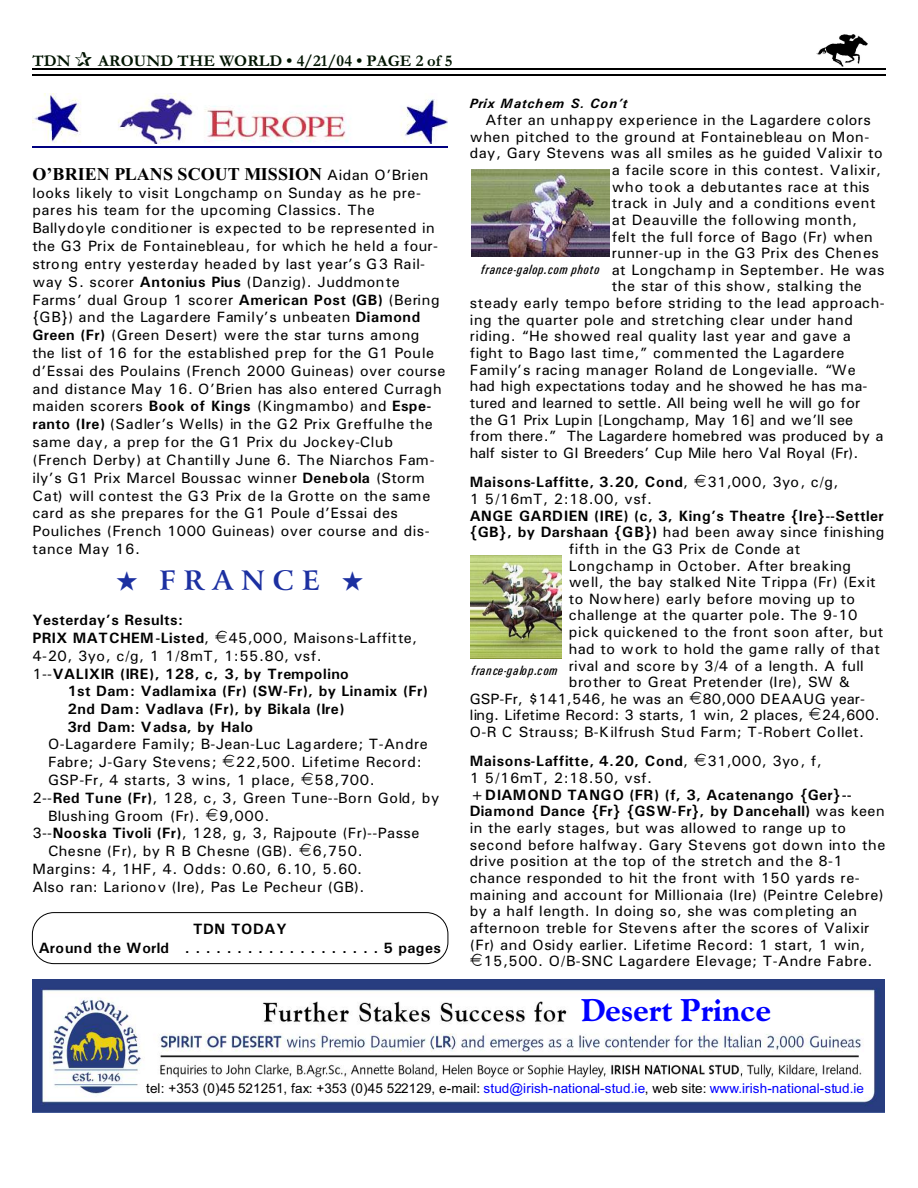
<style>
.page{position:relative;width:918px;height:1188px;background:#fff}
.page>*{position:absolute;margin:0;border:0;box-sizing:border-box;transform-origin:0 0}
.t1{font:31.35px "Goudy Ol St X Bd BT";letter-spacing:.005em;color:#00f}
.t2{font:700 27px "Arrus BT";letter-spacing:.3em;color:#1c30a1}
.t3{font:700 18px "Times New Roman";letter-spacing:.005em;color:#000}
.t4{font:700 16.5px "Garamond";letter-spacing:.005em;color:#001400}
.t5{font:15px/17.9px "Univers";letter-spacing:.03em;color:#000}
.t6{font:700 15px/17.7px "Univers";letter-spacing:.03em;color:#000}
.t7{font:15px "Univers";letter-spacing:.01em;color:#000}
.t8{font:15px "Univers";letter-spacing:.005em;color:#000}
.t9{font:15px "Univers";letter-spacing:.06em;color:#000}
.t10{font:13.5px "Arial";letter-spacing:.005em;color:#000}
.t11{font:italic 13.5px "Univers Condensed";letter-spacing:.04em;color:#000}
.t12{font:italic 700 13.5px "Univers";letter-spacing:.04em;color:#000}
.t13{font:italic 13.5px "Univers Condensed";letter-spacing:.075em;color:#000}
.s1{font-family:"Univers";font-weight:400;font-size:15px}
.s2{font-weight:700}
.s3{font-weight:400}
.s4{color:#00f}
</style>
<div class="page">
<img style="left:817px;top:35px;width:51px;height:31px">
<hr style="left:32px;top:68px;width:853px;height:1px;background:#000">
<hr style="left:32px;top:75px;width:853px;height:1px;background:#000">
<img style="left:32px;top:979px;width:852px;height:134px">
<img style="left:32px;top:94px;width:416px;height:49px">
<hr style="left:32px;top:147px;width:416px;height:1px;background:#000080">
<img style="left:471px;top:170px;width:138px;height:87px">
<img style="left:470px;top:555px;width:92px;height:104px">
<div style="left:32px;top:913px;width:416px;height:51px;border:1px solid #000;border-radius:22px"></div>
<p class="t4" style="left:32px;top:55px;width:40px">TDN</p>
<p class="t4" style="left:98px;top:55px;width:356px">AROUND THE WORLD • 4/21/04 • PAGE 2 of 5</p>
<p class="t3" style="left:32px;top:168px;width:398px">O’BRIEN PLANS SCOUT MISSION <span class="s1">Aidan O’Brien</span></p>
<p class="t5" style="left:32px;top:185px;width:415px">looks likely to visit Longchamp on Sunday as he pre&shy;pares his team for the upcoming Classics. The Ballydoyle conditioner is expected to be represented in the G3 Prix de Fontainebleau, for which he held a four&shy;strong entry yesterday headed by last year’s G3 Rail&shy;way S. scorer <span class="s2">Antonius Pius</span> (Danzig). Juddmonte Farms’ dual Group 1 scorer <span class="s2">American Post (GB)</span> (Bering {GB}) and the Lagardere Family’s unbeaten <span class="s2">Diamond Green (Fr)</span> (Green Desert) were the star turns among the list of 16 for the established prep for the G1 Poule d’Essai des Poulains (French 2000 Guineas) over course and distance May 16. O’Brien has also entered Curragh maiden scorers <span class="s2">Book of Kings</span> (Kingmambo) and <span class="s2">Espe&shy;ranto (Ire)</span> (Sadler’s Wells) in the G2 Prix Greffulhe the same day, a prep for the G1 Prix du Jockey-Club (French Derby) at Chantilly June 6. The Niarchos Fam&shy;ily’s G1 Prix Marcel Boussac winner <span class="s2">Denebola</span> (Storm Cat) will contest the G3 Prix de la Grotte on the same card as she prepares for the G1 Poule d’Essai des Pouliches (French 1000 Guineas) over course and dis&shy;tance May 16.</p>
<h2 class="t2" style="left:117px;top:569px;width:248px">★ FRANCE ★</h2>
<p class="t6" style="left:32px;top:612px;width:178px">Yesterday’s Results:<br>PRIX MATCHEM-Listed<span class="s3">,</span></p>
<p class="t5" style="left:32px;top:630px;width:386px;text-indent:196px">45,000, Maisons-Laffitte,<br>4-20, 3yo, c/g, 1 1/8mT, 1:55.80, vsf.<br>1--<span class="s2">VALIXIR (IRE), 128, c, 3, by Trempolino</span></p>
<p class="t6" style="left:68px;top:684px;width:362px">1st Dam: Vadlamixa (Fr) (SW-Fr), by Linamix (Fr)<br>2nd Dam: Vadlava (Fr), by Bikala (Ire)<br>3rd Dam: Vadsa, by Halo</p>
<p class="t5" style="left:48px;top:737px;width:381px">O-Lagardere Family; B-Jean-Luc Lagardere; T-Andre<br>Fabre; J-Gary Stevens;</p>
<p class="t5" style="left:48px;top:754px;width:375px;text-indent:188px">22,500. Lifetime Record:<br>GSP-Fr, 4 starts, 3 wins, 1 place,</p>
<p class="t5" style="left:315px;top:772px;width:62px">58,700.</p>
<p class="t5" style="left:32px;top:790px;width:409px">2--<span class="s2">Red Tune (Fr)</span>, 128, c, 3, Green Tune--Born Gold, by</p>
<p class="t5" style="left:48px;top:808px;width:153px">Blushing Groom (Fr).</p>
<p class="t5" style="left:219px;top:808px;width:52px">9,000.</p>
<p class="t5" style="left:32px;top:826px;width:389px">3--<span class="s2">Nooska Tivoli (Fr)</span>, 128, g, 3, Rajpoute (Fr)--Passe</p>
<p class="t5" style="left:48px;top:844px;width:246px">Chesne (Fr), by R B Chesne (GB).</p>
<p class="t5" style="left:32px;top:844px;width:333px;text-indent:280px">6,750.<br>Margins: 4, 1HF, 4. Odds: 0.60, 6.10, 5.60.<br>Also ran: Larionov (Ire), Pas Le Pecheur (GB).</p>
<p class="t6" style="left:39px;top:921px;width:404px;line-height:19.2px;text-align:center">TDN TODAY<br>Around the World ...................5 pages</p>
<p class="t12" style="left:470px;top:99px;width:160px">Prix Matchem S. Con’t</p>
<p class="t5" style="left:485px;top:112px;width:387px">After an unhappy experience in the Lagardere colors</p>
<p class="t5" style="left:470px;top:129px;width:401px">when pitched to the ground at Fontainebleau on Mon-</p>
<p class="t5" style="left:470px;top:145px;width:414px">day, Gary Stevens was all smiles as he guided Valixir to</p>
<p class="t5" style="left:612px;top:162px;width:271px">a facile score in this contest. Valixir,</p>
<p class="t7" style="left:612px;top:181px;width:259px">who took a debutantes race at this</p>
<p class="t5" style="left:612px;top:196px;width:265px">track in July and a conditions event</p>
<p class="t5" style="left:612px;top:212px;width:247px">at Deauville the following month,</p>
<p class="t5" style="left:612px;top:229px;width:262px">felt the full force of Bago (Fr) when</p>
<p class="t5" style="left:612px;top:245px;width:269px">runner-up in the G3 Prix des Chenes</p>
<p class="t5" style="left:612px;top:262px;width:274px">at Longchamp in September. He was</p>
<p class="t5" style="left:612px;top:279px;width:251px">the star of this show, stalking the</p>
<p class="t5" style="left:470px;top:295px;width:417px">steady early tempo before striding to the lead approach-</p>
<p class="t5" style="left:470px;top:312px;width:385px">ing the quarter pole and stretching clear under hand</p>
<p class="t5" style="left:470px;top:329px;width:383px">riding. “He showed real quality last year and gave a</p>
<p class="t5" style="left:470px;top:345px;width:376px">fight to Bago last time,” commented the Lagardere</p>
<p class="t9" style="left:470px;top:364px;width:388px">Family’s racing manager Roland de Longevialle. “We</p>
<p class="t7" style="left:470px;top:381px;width:399px">had high expectations today and he showed he has ma-</p>
<p class="t8" style="left:470px;top:398px;width:392px">tured and learned to settle. All being well he will go for</p>
<p class="t7" style="left:470px;top:414px;width:385px">the G1 Prix Lupin [Longchamp, May 16] and we’ll see</p>
<p class="t8" style="left:470px;top:431px;width:415px">from there.” The Lagardere homebred was produced by a</p>
<p class="t8" style="left:470px;top:448px;width:390px">half sister to GI Breeders’ Cup Mile hero Val Royal (Fr).</p>
<p class="t6" style="left:470px;top:475px;width:220px">Maisons-Laffitte, 3.20, Cond<span class="s3">,</span></p>
<p class="t5" style="left:707px;top:475px;width:132px">31,000, 3yo, c/g,</p>
<p class="t5" style="left:470px;top:491px;width:184px">1 5/16mT, 2:18.00, vsf.</p>
<p class="t6" style="left:470px;top:508px;width:416px">ANGE GARDIEN (IRE) (c, 3, King’s Theatre {Ire}--Settler</p>
<p class="t5" style="left:470px;top:525px;width:416px"><span class="s2">{GB}, by Darshaan {GB})</span> had been away since finishing</p>
<p class="t5" style="left:569px;top:541px;width:233px">fifth in the G3 Prix de Conde at</p>
<p class="t5" style="left:569px;top:558px;width:284px">Longchamp in October. After breaking</p>
<p class="t7" style="left:569px;top:577px;width:309px">well, the bay stalked Nite Trippa (Fr) (Exit</p>
<p class="t5" style="left:569px;top:591px;width:288px">to Nowhere) early before moving up to</p>
<p class="t5" style="left:569px;top:608px;width:290px">challenge at the quarter pole. The 9-10</p>
<p class="t5" style="left:569px;top:624px;width:316px">pick quickened to the front soon after, but</p>
<p class="t5" style="left:569px;top:641px;width:313px">had to work to hold the game rally of that</p>
<p class="t7" style="left:569px;top:660px;width:296px">rival and score by 3/4 of a length. A full</p>
<p class="t7" style="left:569px;top:677px;width:283px">brother to Great Pretender (Ire), SW &amp;</p>
<p class="t8" style="left:470px;top:693px;width:215px">GSP-Fr, $141,546, he was an</p>
<p class="t11" style="left:481px;top:264px;width:120px">france-galop.com photo</p>
<p class="t13" style="left:471px;top:665px;width:88px">france-galop.com</p>
<p class="t5" style="left:470px;top:692px;width:411px;line-height:16.6px;text-indent:233px">80,000 DEAAUG year&shy;ling. Lifetime Record: 3 starts, 1 win, 2 places, 24,600.<br>O-R C Strauss; B-Kilfrush Stud Farm; T-Robert Collet.</p>
<p class="t6" style="left:470px;top:754px;width:220px">Maisons-Laffitte, 4.20, Cond<span class="s3">,</span></p>
<p class="t5" style="left:707px;top:754px;width:116px">31,000, 3yo, f,</p>
<p class="t5" style="left:470px;top:770px;width:184px">1 5/16mT, 2:18.50, vsf.</p>
<p class="t5" style="left:470px;top:787px;width:417px;line-height:16.6px"><span class="s2">+DIAMOND TANGO (FR) (f, 3, Acatenango {Ger}-- Diamond Dance {Fr} {GSW-Fr}, by Dancehall)</span> was keen in the early stages, but was allowed to range up to second before halfway. Gary Stevens got down into the drive position at the top of the stretch and the 8-1 chance responded to hit the front with 150 yards re&shy;maining and account for Millionaia (Ire) (Peintre Celebre) by a half length. In doing so, she was completing an afternoon treble for Stevens after the scores of Valixir (Fr) and Osidy earlier. Lifetime Record: 1 start, 1 win,</p>
<p class="t5" style="left:483px;top:953px;width:391px">15,500. O/B-SNC Lagardere Elevage; T-Andre Fabre.</p>
<h1 class="t1" style="left:581px;top:997px;width:192px">Desert Prince</h1>
<p class="t10" style="left:146px;top:1083px;width:719px">tel: +353 (0)45 521251, fax: +353 (0)45 522129, e-mail: <span class="s4">stud@irish-national-stud.ie</span>, web site: <span class="s4">www.irish-national-stud.ie</span></p>
</div>
